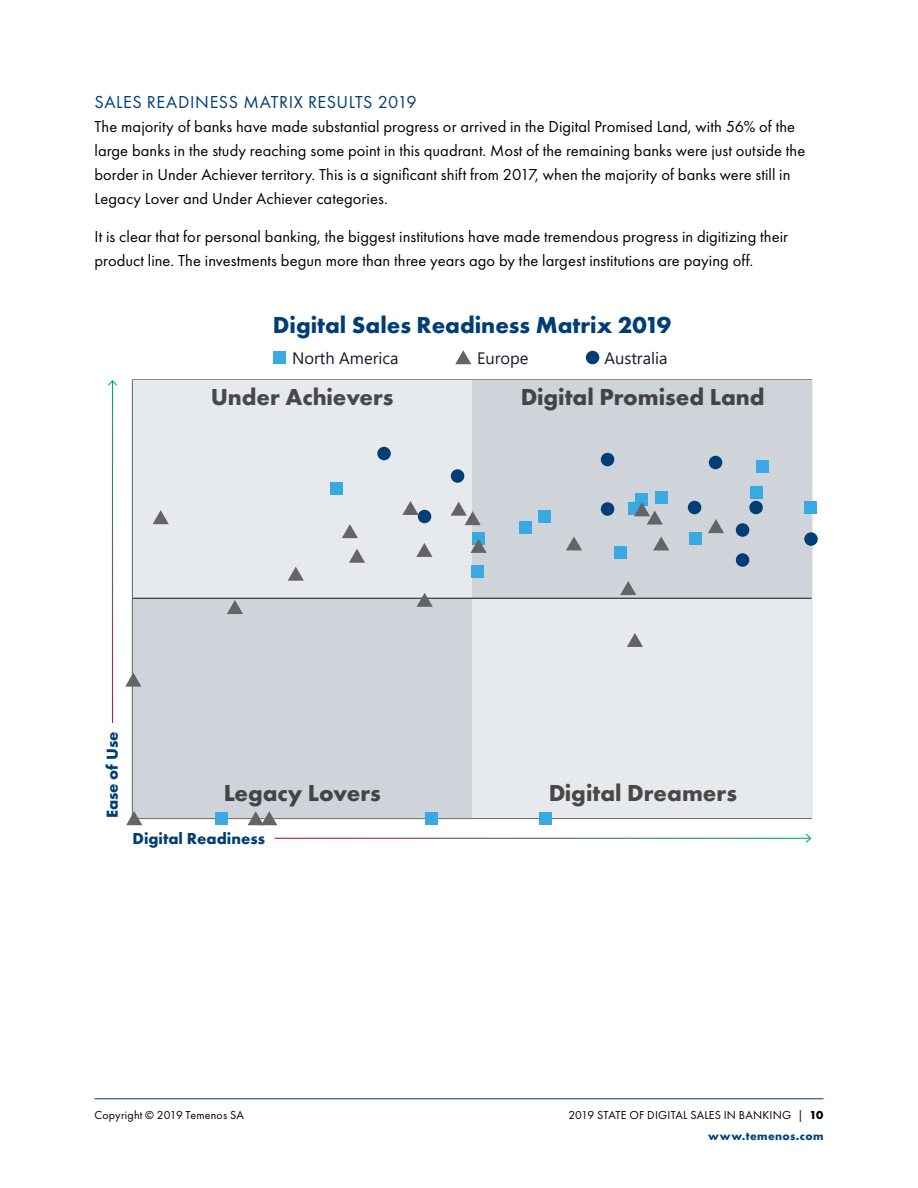
<style>
.page{position:relative;width:918px;height:1188px;background:#fff}
.page>*{position:absolute;margin:0;border:0;box-sizing:border-box;transform-origin:0 0}
.t1{font:700 24px "Futura PT";color:#231f20}
.t2{font:700 24px "Futura PT";color:#003e75}
.t3{font:18px "Futura PT";letter-spacing:.03em;color:#003e75}
.t4{font:16.5px/24px "Futura PT";letter-spacing:.005em;color:#000}
.t5{font:16.5px "Segoe UI";color:#1c192e}
.t6{font:700 16.5px "Futura PT";color:#003e75}
.t7{font:12px/21px "Futura PT";letter-spacing:.015em;color:#000;text-align:right}
.s1{font-weight:700}
.s2{font-weight:700;color:#004278}
</style>
<div class="page">
<hr style="left:94px;top:1098px;width:730px;height:1px;background:#003e75">
<svg style="left:108px;top:380px;width:9px;height:6px"></svg>
<svg style="left:806px;top:834px;width:5px;height:9px"></svg>
<div style="left:133px;top:380px;width:338px;height:218px;background:#e7eaec"></div>
<div style="left:472px;top:598px;width:339px;height:220px;background:#e7eaec"></div>
<div style="left:133px;top:598px;width:338px;height:220px;background:#ced4d9"></div>
<div style="left:472px;top:380px;width:339px;height:218px;background:#ced4d9"></div>
<hr style="left:133px;top:598px;width:679px;height:1px;background:#1c192e">
<div style="left:586px;top:351px;width:13px;height:13px;background:#003e75;border-radius:50%"></div>
<div style="left:273px;top:351px;width:13px;height:13px;background:#38aae1"></div>
<svg style="left:455px;top:350px;width:16px;height:14px"></svg>
<div style="left:330px;top:482px;width:13px;height:13px;background:#38aae1"></div>
<div style="left:472px;top:532px;width:13px;height:13px;background:#38aae1"></div>
<div style="left:471px;top:565px;width:13px;height:13px;background:#38aae1"></div>
<div style="left:425px;top:812px;width:13px;height:12px;background:#38aae1"></div>
<div style="left:539px;top:812px;width:13px;height:13px;background:#38aae1"></div>
<div style="left:215px;top:812px;width:13px;height:12px;background:#38aae1"></div>
<div style="left:519px;top:521px;width:13px;height:13px;background:#38aae1"></div>
<div style="left:538px;top:510px;width:13px;height:13px;background:#38aae1"></div>
<div style="left:614px;top:546px;width:13px;height:13px;background:#38aae1"></div>
<div style="left:628px;top:502px;width:13px;height:13px;background:#38aae1"></div>
<div style="left:635px;top:493px;width:13px;height:13px;background:#38aae1"></div>
<div style="left:655px;top:491px;width:13px;height:13px;background:#38aae1"></div>
<div style="left:689px;top:532px;width:13px;height:13px;background:#38aae1"></div>
<div style="left:750px;top:486px;width:13px;height:13px;background:#38aae1"></div>
<div style="left:756px;top:460px;width:13px;height:13px;background:#38aae1"></div>
<div style="left:804px;top:501px;width:13px;height:13px;background:#38aae1"></div>
<svg style="left:153px;top:510px;width:16px;height:14px"></svg>
<svg style="left:342px;top:524px;width:16px;height:14px"></svg>
<svg style="left:402px;top:501px;width:17px;height:14px"></svg>
<svg style="left:349px;top:549px;width:16px;height:14px"></svg>
<svg style="left:288px;top:567px;width:16px;height:14px"></svg>
<svg style="left:416px;top:543px;width:16px;height:14px"></svg>
<svg style="left:451px;top:502px;width:30px;height:23px"></svg>
<svg style="left:417px;top:593px;width:16px;height:14px"></svg>
<svg style="left:227px;top:600px;width:16px;height:14px"></svg>
<svg style="left:125px;top:673px;width:16px;height:14px"></svg>
<svg style="left:471px;top:539px;width:16px;height:14px"></svg>
<svg style="left:566px;top:536px;width:16px;height:14px"></svg>
<svg style="left:620px;top:581px;width:16px;height:14px"></svg>
<svg style="left:653px;top:536px;width:16px;height:14px"></svg>
<svg style="left:627px;top:633px;width:16px;height:14px"></svg>
<svg style="left:634px;top:502px;width:29px;height:23px"></svg>
<svg style="left:708px;top:519px;width:16px;height:14px"></svg>
<svg style="left:248px;top:811px;width:29px;height:14px"></svg>
<svg style="left:126px;top:811px;width:16px;height:14px"></svg>
<div style="left:451px;top:469px;width:13px;height:14px;background:#003e75;border-radius:50%"></div>
<div style="left:377px;top:447px;width:14px;height:13px;background:#003e75;border-radius:50%"></div>
<div style="left:418px;top:510px;width:13px;height:13px;background:#003e75;border-radius:50%"></div>
<div style="left:601px;top:502px;width:13px;height:14px;background:#003e75;border-radius:50%"></div>
<div style="left:601px;top:453px;width:13px;height:13px;background:#003e75;border-radius:50%"></div>
<div style="left:688px;top:501px;width:13px;height:13px;background:#003e75;border-radius:50%"></div>
<div style="left:709px;top:456px;width:13px;height:13px;background:#003e75;border-radius:50%"></div>
<div style="left:804px;top:532px;width:14px;height:14px;background:#003e75;border-radius:50%"></div>
<div style="left:749px;top:501px;width:14px;height:13px;background:#003e75;border-radius:50%"></div>
<div style="left:736px;top:523px;width:13px;height:14px;background:#003e75;border-radius:50%"></div>
<div style="left:736px;top:553px;width:13px;height:14px;background:#003e75;border-radius:50%"></div>
<p class="t3" style="left:95px;top:92px;width:324px">SALES READINESS MATRIX RESULTS 2019</p>
<p class="t4" style="left:94px;top:115px;width:712px">The majority of banks have made substantial progress or arrived in the Digital Promised Land, with 56% of the large banks in the study reaching some point in this quadrant. Most of the remaining banks were just outside the border in Under Achiever territory. This is a significant shift from 2017, when the majority of banks were still in Legacy Lover and Under Achiever categories.</p>
<p class="t4" style="left:94px;top:224px;width:695px">It is clear that for personal banking, the biggest institutions have made tremendous progress in digitizing their product line. The investments begun more than three years ago by the largest institutions are paying off.</p>
<h1 class="t2" style="left:273px;top:309px;width:400px">Digital Sales Readiness Matrix 2019</h1>
<p class="t5" style="left:292px;top:343px;width:108px">North America</p>
<p class="t5" style="left:477px;top:343px;width:53px">Europe</p>
<p class="t5" style="left:604px;top:343px;width:65px">Australia</p>
<h1 class="t1" style="left:210px;top:381px;width:185px">Under Achievers</h1>
<h1 class="t1" style="left:520px;top:381px;width:246px">Digital Promised Land</h1>
<p class="t6" style="left:102px;top:818px;width:88px;rotate:-90deg">Ease of Use</p>
<h1 class="t1" style="left:223px;top:777px;width:159px">Legacy Lovers</h1>
<h1 class="t1" style="left:548px;top:777px;width:190px">Digital Dreamers</h1>
<p class="t6" style="left:133px;top:827px;width:134px">Digital Readiness</p>
<p class="t7" style="left:94px;top:1105px;width:151px">Copyright © 2019 Temenos SA</p>
<p class="t7" style="left:568px;top:1105px;width:257px">2019 STATE OF DIGITAL SALES IN BANKING | <span class="s1">10 </span><span class="s2">www.temenos.com</span></p>
</div>
